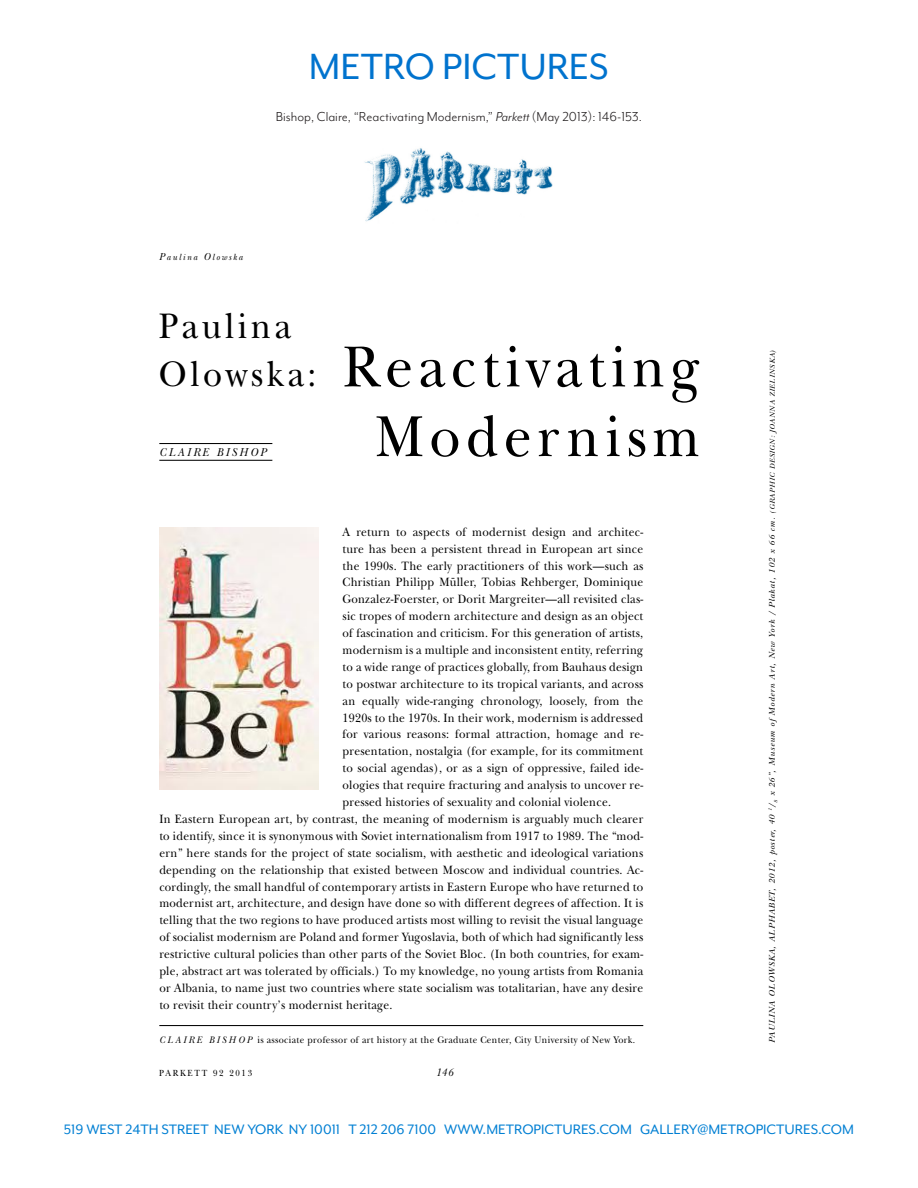
<style>
.page{position:relative;width:918px;height:1188px;background:#fff}
.page>*{position:absolute;margin:0;border:0;box-sizing:border-box;transform-origin:0 0}
.t1{font:60.3px/69.6px "font 000000001 d 9 f 09 dd";letter-spacing:.1em;color:#000;text-align:center;scale:.92 1}
.t2{font:42px "Mr Eaves Mod OT";color:#0073ce}
.t3{font:37.05px/47.7px "font 000000001 d 9 f 09 dd";letter-spacing:.1em;color:#000;scale:.92 1}
.t4{font:15.75px "Mr Eaves Mod OT";color:#007fd3}
.t5{font:15px "Mr Eaves Mod OT";color:#231f20}
.t6{font:12.6px "font 000000001 d 9 f 09 dd";letter-spacing:.02em;color:#000;scale:.92 1}
.t7{font:11.85px "font 000000001 d 9 f 09 dd";letter-spacing:.22em;color:#000;scale:.92 1}
.t8{font:11.25px "font 000000001 d 9 f 09 dd";color:#000;scale:.92 1}
.t9{font:9.9px "font 000000001 d 9 f 09 dd";letter-spacing:.04em;color:#000;scale:.92 1}
.t10{font:9.3px "font 000000001 d 9 f 09 dd";letter-spacing:.2em;color:#000;scale:.92 1}
.t11{font:8.55px "font 000000001 d 9 f 09 dd";letter-spacing:.07em;color:#000;scale:1.08 1}
.s1{font-style:italic}
.s2{font-size:10.65px}
.s3{font-size:7.35px}
</style>
<div class="page">
<hr style="left:159px;top:1025px;width:484px;height:1px;background:#000">
<hr style="left:159px;top:443px;width:113px;height:1px;background:#000">
<hr style="left:159px;top:460px;width:113px;height:1px;background:#000">
<img style="left:159px;top:527px;width:159px;height:262px">
<img style="left:365px;top:148px;width:188px;height:74px">
<p class="t2" style="left:309px;top:44px;width:302px">METRO PICTURES</p>
<p class="t5" style="left:276px;top:108px;width:368px">Bishop, Claire, “Reactivating Modernism,” <span class="s1">Parkett</span> (May 2013): 146-153.</p>
<p class="t10" style="left:159px;top:252px;width:92px"><span class="s2">P</span>aulina <span class="s2">O</span>lowska</p>
<p class="t3" style="left:159px;top:302px;width:173px">Paulina<br>Olowska:</p>
<p class="t7" style="left:159px;top:445px;width:118px">CLAIRE BISHOP</p>
<p class="t1" style="left:343px;top:332px;width:389px">Reactivating<br>Modernism</p>
<p class="t6" style="left:343px;top:524px;width:328px">A return to aspects of modernist design and architec-</p>
<p class="t6" style="left:343px;top:541px;width:328px">ture has been a persistent thread in European art since</p>
<p class="t6" style="left:343px;top:558px;width:328px">the 1990s. The early practitioners of this work—such as</p>
<p class="t6" style="left:343px;top:575px;width:328px">Christian Philipp Müller, Tobias Rehberger, Dominique</p>
<p class="t6" style="left:343px;top:592px;width:328px">Gonzalez-Foerster, or Dorit Margreiter—all revisited clas-</p>
<p class="t6" style="left:343px;top:608px;width:328px">sic tropes of modern architecture and design as an object</p>
<p class="t6" style="left:343px;top:625px;width:328px">of fascination and criticism. For this generation of artists,</p>
<p class="t6" style="left:343px;top:642px;width:328px">modernism is a multiple and inconsistent entity, referring</p>
<p class="t6" style="left:343px;top:659px;width:328px">to a wide range of practices globally, from Bauhaus design</p>
<p class="t6" style="left:343px;top:676px;width:328px">to postwar architecture to its tropical variants, and across</p>
<p class="t6" style="left:343px;top:693px;width:328px">an equally wide-ranging chronology, loosely, from the</p>
<p class="t6" style="left:343px;top:710px;width:328px">1920s to the 1970s. In their work, modernism is addressed</p>
<p class="t6" style="left:343px;top:727px;width:328px">for various reasons: formal attraction, homage and re-</p>
<p class="t6" style="left:343px;top:744px;width:328px">presentation, nostalgia (for example, for its commitment</p>
<p class="t6" style="left:343px;top:760px;width:328px">to social agendas), or as a sign of oppressive, failed ide-</p>
<p class="t6" style="left:343px;top:777px;width:328px">ologies that require fracturing and analysis to uncover re-</p>
<p class="t6" style="left:343px;top:794px;width:293px">pressed histories of sexuality and colonial violence.</p>
<p class="t6" style="left:159px;top:811px;width:528px">In Eastern European art, by contrast, the meaning of modernism is arguably much clearer</p>
<p class="t6" style="left:159px;top:828px;width:528px">to identify, since it is synonymous with Soviet internationalism from 1917 to 1989. The “mod-</p>
<p class="t6" style="left:159px;top:845px;width:528px">ern” here stands for the project of state socialism, with aesthetic and ideological variations</p>
<p class="t6" style="left:159px;top:862px;width:528px">depending on the relationship that existed between Moscow and individual countries. Ac-</p>
<p class="t6" style="left:159px;top:879px;width:527px">cordingly, the small handful of contemporary artists in Eastern Europe who have returned to</p>
<p class="t6" style="left:159px;top:896px;width:527px">modernist art, architecture, and design have done so with different degrees of affection. It is</p>
<p class="t6" style="left:159px;top:913px;width:527px">telling that the two regions to have produced artists most willing to revisit the visual language</p>
<p class="t6" style="left:159px;top:929px;width:527px">of socialist modernism are Poland and former Yugoslavia, both of which had significantly less</p>
<p class="t6" style="left:159px;top:946px;width:528px">restrictive cultural policies than other parts of the Soviet Bloc. (In both countries, for exam-</p>
<p class="t6" style="left:159px;top:963px;width:527px">ple, abstract art was tolerated by officials.) To my knowledge, no young artists from Romania</p>
<p class="t6" style="left:159px;top:980px;width:528px">or Albania, to name just two countries where state socialism was totalitarian, have any desire</p>
<p class="t6" style="left:159px;top:997px;width:255px">to revisit their country’s modernist heritage.</p>
<p class="t9" style="left:159px;top:1034px;width:519px">C L A I R E B I S H O P is associate professor of art history at the Graduate Center, City University of New York.</p>
<p class="t10" style="left:159px;top:1068px;width:102px">PARKETT 92 2013</p>
<p class="t8" style="left:436px;top:1066px;width:20px">146</p>
<p class="t11" style="left:767px;top:1043px;width:643px;rotate:-90deg">PAULINA OLOWSKA, ALPHABET, 2012, poster, 40 <sup>1</sup>/<sub>8</sub> x 26”, Museum of Modern Art, New York / Plakat, 102 x 66 cm. <span class="s3">(GRAPHIC DESIGN: JOANNA ZIELINSKA)</span></p>
<p class="t4" style="left:64px;top:1121px;width:792px">519 WEST 24TH STREET NEW YORK NY 10011 T 212 206 7100 WWW.METROPICTURES.COM GALLERY@METROPICTURES.COM</p>
</div>
